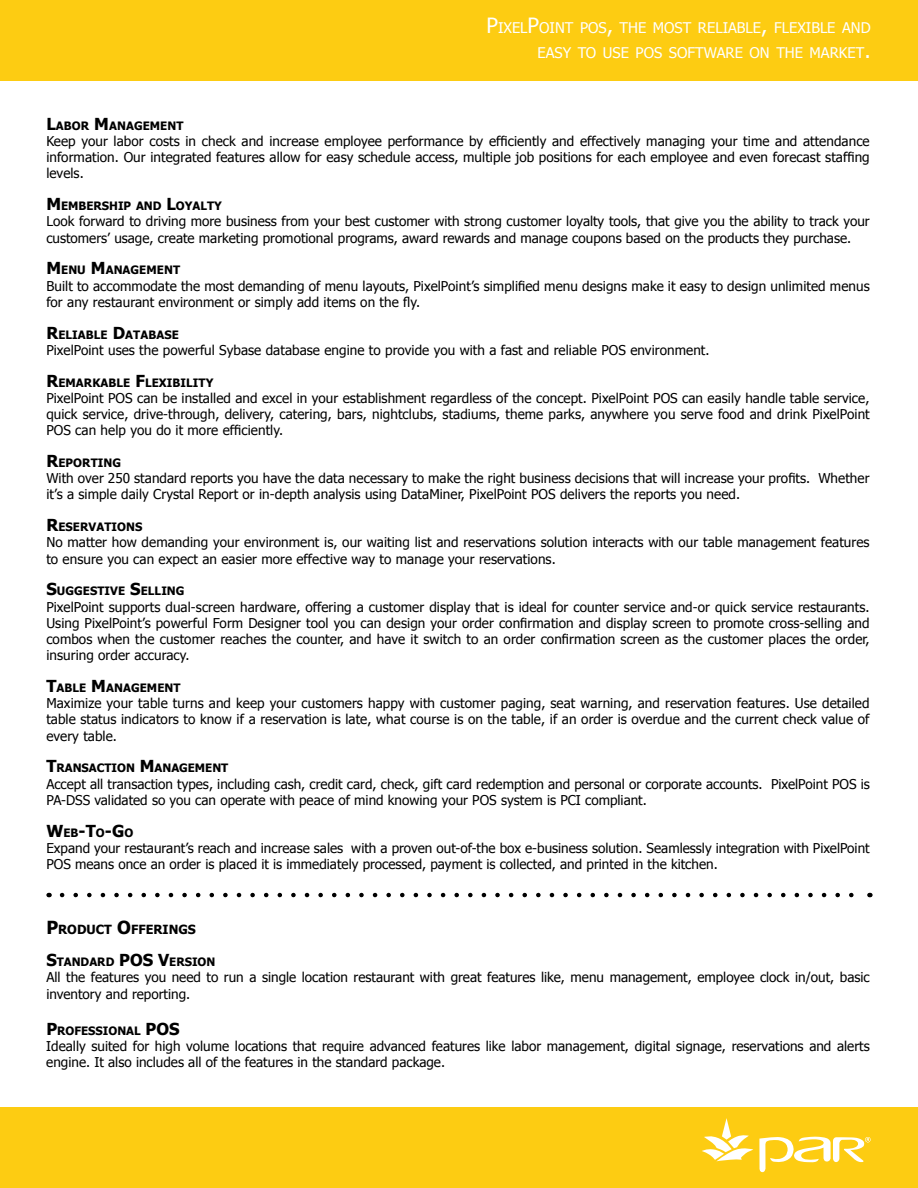
<style>
.page{position:relative;width:918px;height:1188px;background:#fff}
.page>*{position:absolute;margin:0;border:0;box-sizing:border-box;transform-origin:0 0}
.t1{font:700 16.5px "Tahoma";color:#000}
.t2{font:14.7px/25.2px "Tahoma";color:#fff;text-align:right}
.t3{font:13.5px/16.2px "Tahoma";color:#000}
.t4{font:700 12.6px "Tahoma";color:#000}
.t5{font:700 11.55px "Tahoma";letter-spacing:.005em;color:#000}
.s1{font-size:21px}
.s2{font-size:16.5px}
.s3{font-size:11.55px}
.s4{font-size:18px}
</style>
<div class="page">
<div style="left:0;top:1107px;width:918px;height:81px;background:#fdcc12"></div>
<div style="left:0;top:0;width:918px;height:81px;background:#fdcc12"></div>
<svg style="left:702px;top:1118px;width:51px;height:43px"></svg>
<svg style="left:759px;top:1137px;width:112px;height:35px"></svg>
<svg style="left:62px;top:893px;width:792px;height:4px"></svg>
<p class="t2" style="left:486px;top:14px;width:386px"><span class="s1">P</span>IXEL<span class="s1">P</span>OINT POS<span class="s1">,</span> THE MOST RELIABLE<span class="s1">,</span> FLEXIBLE AND<br>EASY TO USE POS SOFTWARE ON THE MARKET<span class="s1">.</span></p>
<p class="t5" style="left:46px;top:118px;width:139px"><span class="s2">L</span>ABOR <span class="s2">M</span>ANAGEMENT</p>
<p class="t3" style="left:46px;top:132px;width:825px;text-align:justify">Keep your labor costs in check and increase employee performance by efficiently and effectively managing your time and attendance information. Our integrated features allow for easy schedule access, multiple job positions for each employee and even forecast staffing levels.</p>
<p class="t5" style="left:46px;top:198px;width:177px"><span class="s2">M</span> EMBERSHIP AND <span class="s2">L</span>OYALTY</p>
<p class="t3" style="left:46px;top:213px;width:825px">Look forward to driving more business from your best customer with strong customer loyalty tools, that give you the ability to track your customers’ usage, create marketing promotional programs, award rewards and manage coupons based on the products they purchase.</p>
<p class="t5" style="left:46px;top:262px;width:135px"><span class="s2">M</span> ENU <span class="s2">M</span>ANAGEMENT</p>
<p class="t3" style="left:46px;top:277px;width:825px">Built to accommodate the most demanding of menu layouts, PixelPoint’s simplified menu designs make it easy to design unlimited menus for any restaurant environment or simply add items on the fly.</p>
<p class="t5" style="left:46px;top:326px;width:134px"><span class="s2">R</span>ELIABLE <span class="s2">D</span>ATABASE</p>
<p class="t3" style="left:46px;top:341px;width:665px">PixelPoint uses the powerful Sybase database engine to provide you with a fast and reliable POS environment.</p>
<p class="t5" style="left:46px;top:374px;width:169px"><span class="s2">R</span>EMARKABLE <span class="s2">F</span>LEXIBILITY</p>
<p class="t3" style="left:46px;top:389px;width:825px;text-align:justify">PixelPoint POS can be installed and excel in your establishment regardless of the concept. PixelPoint POS can easily handle table service, quick service, drive-through, delivery, catering, bars, nightclubs, stadiums, theme parks, anywhere you serve food and drink PixelPoint POS can help you do it more efficiently.</p>
<p class="t5" style="left:46px;top:455px;width:76px"><span class="s2">R</span>EPORTING</p>
<p class="t3" style="left:46px;top:470px;width:825px">With over 250 standard reports you have the data necessary to make the right business decisions that will increase your profits. Whether it’s a simple daily Crystal Report or in-depth analysis using DataMiner, PixelPoint POS delivers the reports you need.</p>
<p class="t5" style="left:46px;top:519px;width:98px"><span class="s2">R</span>ESERVATIONS</p>
<p class="t3" style="left:46px;top:534px;width:825px">No matter how demanding your environment is, our waiting list and reservations solution interacts with our table management features to ensure you can expect an easier more effective way to manage your reservations.</p>
<p class="t5" style="left:46px;top:583px;width:140px"><span class="s2">S</span>UGGESTIVE <span class="s2">S</span>ELLING</p>
<p class="t3" style="left:46px;top:598px;width:825px;text-align:justify">PixelPoint supports dual-screen hardware, offering a customer display that is ideal for counter service and-or quick service restaurants.<br>Using PixelPoint’s powerful Form Designer tool you can design your order confirmation and display screen to promote cross-selling and combos when the customer reaches the counter, and have it switch to an order confirmation screen as the customer places the order, insuring order accuracy.</p>
<p class="t5" style="left:46px;top:680px;width:136px"><span class="s2">T</span>ABLE <span class="s2">M</span>ANAGEMENT</p>
<p class="t3" style="left:46px;top:695px;width:825px;text-align:justify">Maximize your table turns and keep your customers happy with customer paging, seat warning, and reservation features. Use detailed table status indicators to know if a reservation is late, what course is on the table, if an order is overdue and the current check value of every table.</p>
<p class="t5" style="left:46px;top:760px;width:184px"><span class="s2">T</span>RANSACTION <span class="s2">M</span> ANAGEMENT</p>
<p class="t3" style="left:46px;top:775px;width:825px">Accept all transaction types, including cash, credit card, check, gift card redemption and personal or corporate accounts. PixelPoint POS is<br>PA-DSS validated so you can operate with peace of mind knowing your POS system is PCI compliant.</p>
<p class="t1" style="left:46px;top:819px;width:89px">W<span class="s3">EB</span>-T<span class="s3">O</span>-G<span class="s3">O</span></p>
<p class="t3" style="left:46px;top:839px;width:825px">Expand your restaurant’s reach and increase sales with a proven out-of-the box e-business solution. Seamlessly integration with PixelPoint<br>POS means once an order is placed it is immediately processed, payment is collected, and printed in the kitchen.</p>
<p class="t4" style="left:46px;top:921px;width:151px"><span class="s4">P</span>RODUCT <span class="s4">O</span>FFERINGS</p>
<p class="t5" style="left:46px;top:954px;width:85px"><span class="s2">S</span>TANDARD <span class="s2">POS</span></p>
<p class="t5" style="left:158px;top:954px;width:59px"><span class="s2">V</span>ERSION</p>
<p class="t3" style="left:46px;top:969px;width:825px">All the features you need to run a single location restaurant with great features like, menu management, employee clock in/out, basic inventory and reporting.</p>
<p class="t5" style="left:46px;top:1022px;width:112px"><span class="s2">P</span>ROFESSIONAL <span class="s2">POS</span></p>
<p class="t3" style="left:46px;top:1037px;width:825px">Ideally suited for high volume locations that require advanced features like labor management, digital signage, reservations and alerts engine. It also includes all of the features in the standard package.</p>
</div>
